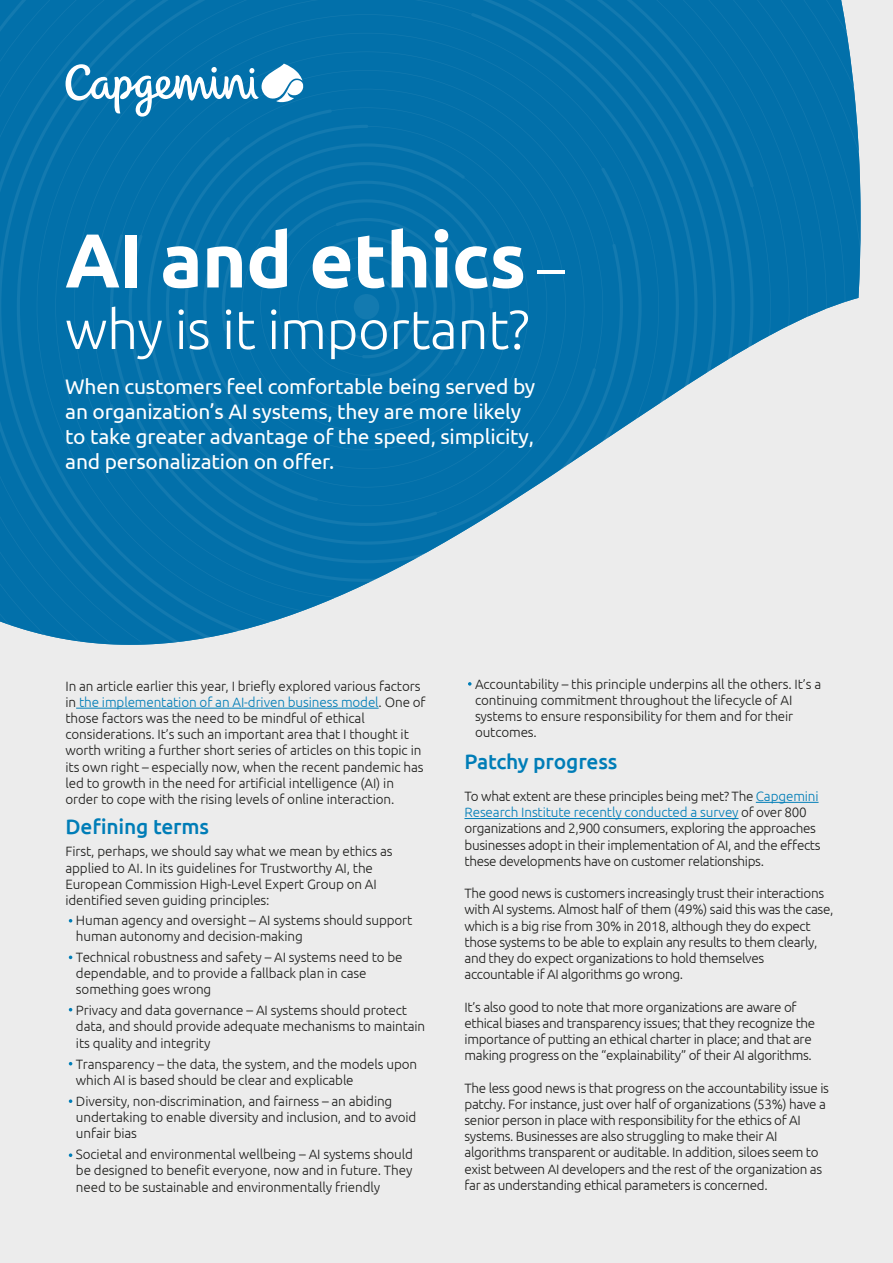
<style>
.page{position:relative;width:893px;height:1263px;background:#ececec}
.page>*{position:absolute;margin:0;border:0;box-sizing:border-box;transform-origin:0 0}
.t1{font:700 76.35px "Ubuntu";letter-spacing:-.01em;color:#fff}
.t2{font:300 54.75px "Ubuntu";letter-spacing:-.01em;color:#fff}
.t3{font:21px/25.2px "Ubuntu";letter-spacing:-.01em;color:#fff}
.t4{font:500 21px "Ubuntu";letter-spacing:-.01em;color:#007db7}
.t5{font:300 13.5px/16.2px "Ubuntu";letter-spacing:-.01em;color:#1d1d1b}
.s1{font-weight:300;font-size:54.75px}
.s2{color:#007db7}
</style>
<div class="page">
<hr style="left:464px;top:818px;width:274px;height:1px;background:#007db7">
<svg style="left:69px;top:955px;width:3px;height:4px"></svg>
<svg style="left:69px;top:1099px;width:3px;height:4px"></svg>
<svg style="left:69px;top:1153px;width:3px;height:4px"></svg>
<svg style="left:468px;top:682px;width:4px;height:4px"></svg>
<svg style="left:0;top:0;width:861px;height:645px;fill:#0270aa"></svg>
<svg style="left:66px;top:64px;width:237px;height:53px;background:#4897c1"></svg>
<svg style="left:76px;top:707px;width:303px;height:2px"></svg>
<div style="left:459px;top:807px;width:278px;height:16px;background:linear-gradient(to right,#ebebec,#eaebec)"></div>
<svg style="left:755px;top:801px;width:63px;height:2px"></svg>
<h1 class="t1" style="left:65px;top:214px;width:501px">AI and ethics <span class="s1">–</span></h1>
<h2 class="t2" style="left:65px;top:297px;width:466px">why is it important?</h2>
<h3 class="t3" style="left:65px;top:373px;width:472px">When customers feel comfortable being served by an organization’s AI systems, they are more likely to take greater advantage of the speed, simplicity, and personalization on offer.</h3>
<p class="t5" style="left:65px;top:677px;width:362px">In an article earlier this year, I briefly explored various factors in <span class="s2">the implementation of an AI-driven business model</span>. One of those factors was the need to be mindful of ethical considerations. It’s such an important area that I thought it worth writing a further short series of articles on this topic in its own right – especially now, when the recent pandemic has led to growth in the need for artificial intelligence (AI) in order to cope with the rising levels of online interaction.</p>
<h3 class="t4" style="left:65px;top:813px;width:145px">Defining terms</h3>
<p class="t5" style="left:65px;top:843px;width:329px">First, perhaps, we should say what we mean by ethics as applied to AI. In its guidelines for Trustworthy AI, the European Commission High-Level Expert Group on AI identified seven guiding principles:</p>
<p class="t5" style="left:76px;top:911px;width:338px">Human agency and oversight – AI systems should support human autonomy and decision-making</p>
<p class="t5" style="left:76px;top:948px;width:328px">Technical robustness and safety – AI systems need to be dependable, and to provide a fallback plan in case something goes wrong</p>
<p class="t5" style="left:76px;top:1002px;width:351px">Privacy and data governance – AI systems should protect data, and should provide adequate mechanisms to maintain its quality and integrity</p>
<p class="t5" style="left:76px;top:1055px;width:343px">Transparency – the data, the system, and the models upon which AI is based should be clear and explicable</p>
<p class="t5" style="left:76px;top:1092px;width:342px">Diversity, non-discrimination, and fairness – an abiding undertaking to enable diversity and inclusion, and to avoid unfair bias</p>
<p class="t5" style="left:76px;top:1146px;width:338px;text-align:justify">Societal and environmental wellbeing – AI systems should be designed to benefit everyone, now and in future. They need to be sustainable and environmentally friendly</p>
<p class="t5" style="left:475px;top:675px;width:348px">Accountability – this principle underpins all the others. It’s a continuing commitment throughout the lifecycle of AI systems to ensure responsibility for them and for their outcomes.</p>
<h3 class="t4" style="left:464px;top:748px;width:154px">Patchy progress</h3>
<p class="t5" style="left:464px;top:788px;width:358px">To what extent are these principles being met? The <span class="s2">Capgemini Research Institute recently conducted a survey</span> of over 800 organizations and 2,900 consumers, exploring the approaches businesses adopt in their implementation of AI, and the effects these developments have on customer relationships.</p>
<p class="t5" style="left:464px;top:885px;width:370px">The good news is customers increasingly trust their interactions with AI systems. Almost half of them (49%) said this was the case, which is a big rise from 30% in 2018, although they do expect those systems to be able to explain any results to them clearly, and they do expect organizations to hold themselves accountable if AI algorithms go wrong.</p>
<p class="t5" style="left:464px;top:998px;width:352px">It’s also good to note that more organizations are aware of ethical biases and transparency issues; that they recognize the importance of putting an ethical charter in place; and that are making progress on the “explainability” of their AI algorithms.</p>
<p class="t5" style="left:464px;top:1079px;width:366px">The less good news is that progress on the accountability issue is patchy. For instance, just over half of organizations (53%) have a senior person in place with responsibility for the ethics of AI systems. Businesses are also struggling to make their AI algorithms transparent or auditable. In addition, siloes seem to exist between AI developers and the rest of the organization as far as understanding ethical parameters is concerned.</p>
</div>
